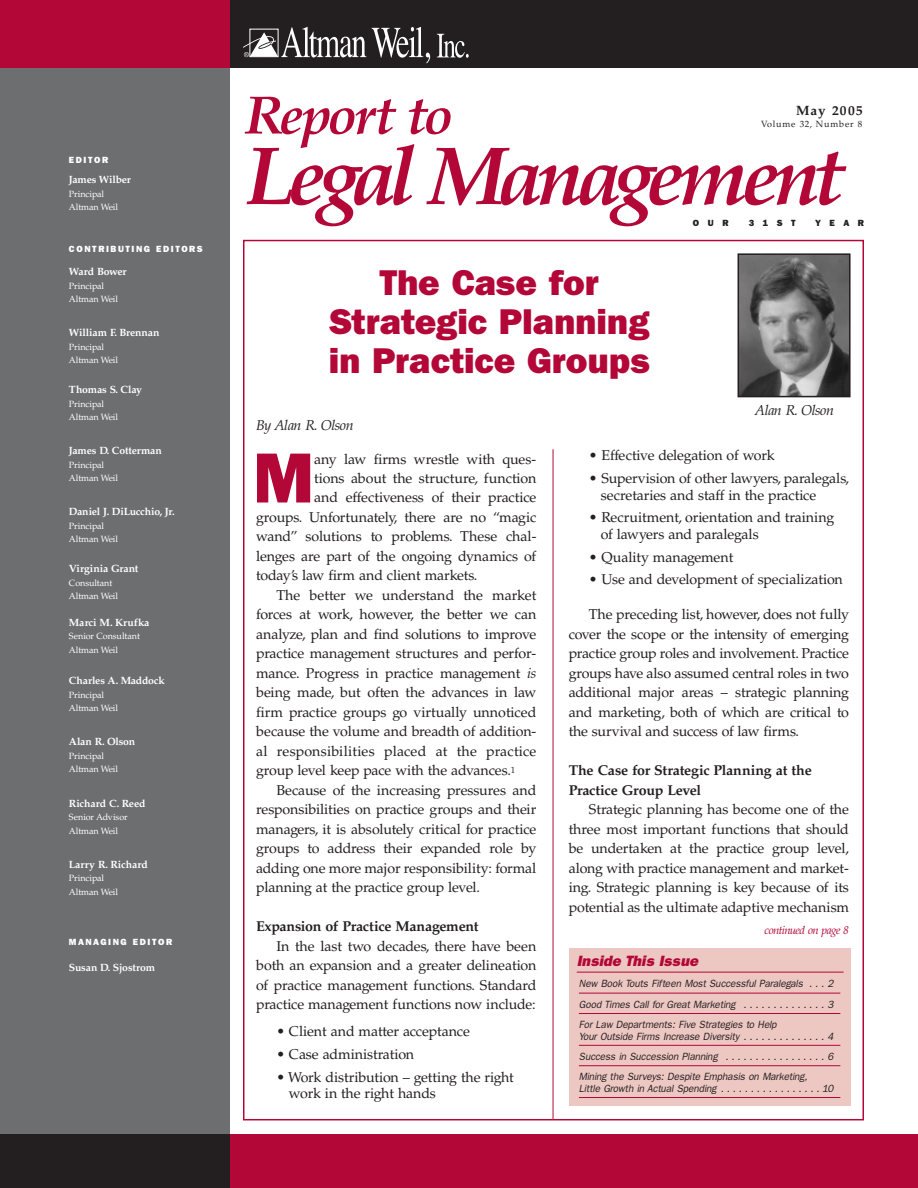
<style>
.page{position:relative;width:918px;height:1188px;background:#fff}
.page>*{position:absolute;margin:0;border:0;box-sizing:border-box;transform-origin:0 0}
.t1{font:italic 700 82.5px "Palatino";letter-spacing:-.085em;color:#b30738}
.t2{font:800 71.25px "Franklin Gothic";color:#b30738}
.t3{font:italic 700 54px "Palatino";letter-spacing:-.065em;color:#b30738}
.t4{font:800 36px/39px "Franklin Gothic";color:#b30738;text-align:center}
.t5{font:italic 800 15px "Franklin Gothic";color:#b30738}
.t6{font:14.25px/19.5px "Palatino";letter-spacing:-.01em;color:#231f20;text-align:justify}
.t7{font:700 14.25px/19.5px "Palatino";letter-spacing:-.015em;color:#231f20}
.t8{font:14.25px "Palatino";letter-spacing:.01em;color:#231f20}
.t9{font:italic 14.25px "Palatino";letter-spacing:-.04em;color:#231f20}
.t10{font:700 13.5px "Palatino";letter-spacing:.075em;color:#231f20}
.t11{font:italic 11.4px "Palatino";letter-spacing:-.06em;color:#b30738}
.t12{font:italic 10.5px/20.4px "Franklin Gothic";letter-spacing:-.005em;color:#231f20;text-align:justify;scale:.95 1}
.t13{font:700 10.5px "Palatino";letter-spacing:-.015em;color:#fff}
.t14{font:700 10.5px "Palatino";letter-spacing:-.035em;color:#fff}
.t15{font:9px/13.5px "Palatino";letter-spacing:-.01em;color:#fff}
.t16{font:800 9px "Franklin Gothic";letter-spacing:.175em;color:#fff}
.t17{font:9px "Palatino";letter-spacing:.085em;color:#231f20}
.t18{font:800 9px "Franklin Gothic";letter-spacing:.96em;color:#231f20}
.s1{font-style:italic}
</style>
<div class="page">
<div style="left:0;top:1134px;width:918px;height:54px;background:#b30738"></div>
<div style="left:0;top:0;width:230px;height:1188px;background:#6d6e70"></div>
<div style="left:0;top:0;width:918px;height:68px;background:#231f20"></div>
<div style="left:0;top:0;width:230px;height:68px;background:#b30738"></div>
<div style="left:0;top:1134px;width:230px;height:54px;background:#231f20"></div>
<hr style="left:553px;top:449px;width:1px;height:671px;background:#b30738">
<svg style="left:372px;top:27px;width:58px;height:36px"></svg>
<svg style="left:437px;top:34px;width:32px;height:24px"></svg>
<svg style="left:243px;top:27px;width:123px;height:31px"></svg>
<div style="left:569px;top:948px;width:281px;height:158px;background:#edc7c2"></div>
<hr style="left:577px;top:972px;width:267px;height:1px;background:#b30738">
<hr style="left:579px;top:993px;width:261px;height:1px;background:#b30738">
<hr style="left:579px;top:1013px;width:261px;height:1px;background:#b30738">
<hr style="left:579px;top:1045px;width:261px;height:1px;background:#b30738">
<hr style="left:579px;top:1065px;width:261px;height:1px;background:#b30738">
<hr style="left:579px;top:1097px;width:261px;height:1px;background:#b30738">
<img style="left:741px;top:256px;width:107px;height:138px">
<div style="left:738px;top:253px;width:113px;height:144px;border:2px solid #231f20"></div>
<p class="t16" style="left:69px;top:157px;width:41px">EDITOR</p>
<p class="t13" style="left:69px;top:175px;width:63px">James Wilber</p>
<p class="t15" style="left:69px;top:188px;width:51px">Principal<br>Altman Weil</p>
<p class="t16" style="left:69px;top:246px;width:135px">CONTRIBUTING EDITORS</p>
<p class="t14" style="left:69px;top:268px;width:59px">Ward Bower</p>
<p class="t15" style="left:69px;top:280px;width:51px">Principal<br>Altman Weil</p>
<p class="t13" style="left:69px;top:329px;width:92px">William F. Brennan</p>
<p class="t15" style="left:69px;top:341px;width:51px">Principal<br>Altman Weil</p>
<p class="t13" style="left:69px;top:385px;width:74px">Thomas S. Clay</p>
<p class="t15" style="left:69px;top:398px;width:51px">Principal<br>Altman Weil</p>
<p class="t13" style="left:69px;top:447px;width:94px">James D. Cotterman</p>
<p class="t15" style="left:69px;top:459px;width:51px">Principal<br>Altman Weil</p>
<p class="t13" style="left:69px;top:508px;width:107px">Daniel J. DiLucchio, Jr.</p>
<p class="t15" style="left:69px;top:520px;width:51px">Principal<br>Altman Weil</p>
<p class="t13" style="left:69px;top:565px;width:71px">Virginia Grant</p>
<p class="t15" style="left:69px;top:577px;width:51px">Consultant<br>Altman Weil</p>
<p class="t13" style="left:69px;top:618px;width:82px">Marci M. Krufka</p>
<p class="t15" style="left:69px;top:630px;width:72px">Senior Consultant<br>Altman Weil</p>
<p class="t13" style="left:69px;top:677px;width:97px">Charles A. Maddock</p>
<p class="t15" style="left:69px;top:689px;width:51px">Principal<br>Altman Weil</p>
<p class="t13" style="left:69px;top:738px;width:68px">Alan R. Olson</p>
<p class="t15" style="left:69px;top:750px;width:51px">Principal<br>Altman Weil</p>
<p class="t13" style="left:69px;top:799px;width:78px">Richard C. Reed</p>
<p class="t15" style="left:69px;top:811px;width:60px">Senior Advisor<br>Altman Weil</p>
<p class="t13" style="left:69px;top:860px;width:80px">Larry R. Richard</p>
<p class="t15" style="left:69px;top:872px;width:51px">Principal<br>Altman Weil</p>
<p class="t16" style="left:69px;top:939px;width:105px">MANAGING EDITOR</p>
<p class="t13" style="left:69px;top:963px;width:88px">Susan D. Sjostrom</p>
<h3 class="t3" style="left:244px;top:94px;width:211px">Report to</h3>
<h1 class="t1" style="left:244px;top:144px;width:602px">Legal Management</h1>
<p class="t10" style="left:796px;top:105px;width:68px">May 2005</p>
<p class="t17" style="left:761px;top:120px;width:103px">Volume 32, Number 8</p>
<p class="t18" style="left:693px;top:220px;width:37px">OUR</p>
<p class="t18" style="left:749px;top:220px;width:48px">31ST</p>
<p class="t18" style="left:815px;top:220px;width:50px">YEAR</p>
<h3 class="t4" style="left:329px;top:266px;width:322px">The Case for<br>Strategic Planning in Practice Groups</h3>
<p class="t9" style="left:256px;top:420px;width:99px">By Alan R. Olson</p>
<p class="t9" style="left:755px;top:405px;width:81px">Alan R. Olson</p>
<h2 class="t2" style="left:253px;top:454px;width:63px">M</h2>
<p class="t6" style="left:314px;top:451px;width:224px">any law firms wrestle with ques-</p>
<p class="t6" style="left:314px;top:470px;width:224px">tions about the structure, function</p>
<p class="t6" style="left:314px;top:490px;width:224px">and effectiveness of their practice</p>
<p class="t6" style="left:256px;top:509px;width:282px">groups. Unfortunately, there are no “magic</p>
<p class="t6" style="left:256px;top:529px;width:282px">wand” solutions to problems. These chal-</p>
<p class="t6" style="left:256px;top:548px;width:282px">lenges are part of the ongoing dynamics of</p>
<p class="t6" style="left:256px;top:568px;width:223px">today’s law firm and client markets.</p>
<p class="t6" style="left:276px;top:587px;width:262px">The better we understand the market</p>
<p class="t6" style="left:256px;top:607px;width:282px">forces at work, however, the better we can</p>
<p class="t6" style="left:256px;top:626px;width:282px">analyze, plan and find solutions to improve</p>
<p class="t6" style="left:256px;top:646px;width:282px">practice management structures and perfor-</p>
<p class="t6" style="left:256px;top:665px;width:282px">mance. Progress in practice management <span class="s1">is</span></p>
<p class="t6" style="left:256px;top:685px;width:282px">being made, but often the advances in law</p>
<p class="t6" style="left:256px;top:704px;width:282px">firm practice groups go virtually unnoticed</p>
<p class="t6" style="left:256px;top:724px;width:282px">because the volume and breadth of addition-</p>
<p class="t8" style="left:256px;top:746px;width:282px">al responsibilities placed at the practice</p>
<p class="t6" style="left:256px;top:763px;width:261px">group level keep pace with the advances.<sup>1</sup></p>
<p class="t6" style="left:276px;top:782px;width:262px">Because of the increasing pressures and</p>
<p class="t6" style="left:256px;top:802px;width:282px">responsibilities on practice groups and their</p>
<p class="t6" style="left:256px;top:821px;width:282px">managers, it is absolutely critical for practice</p>
<p class="t6" style="left:256px;top:841px;width:282px">groups to address their expanded role by</p>
<p class="t6" style="left:256px;top:860px;width:282px">adding one more major responsibility: formal</p>
<p class="t6" style="left:256px;top:880px;width:226px">planning at the practice group level.</p>
<p class="t7" style="left:256px;top:919px;width:224px">Expansion of Practice Management</p>
<p class="t6" style="left:256px;top:938px;width:282px;text-indent:20px">In the last two decades, there have been both an expansion and a greater delineation of practice management functions. Standard practice management functions now include:</p>
<p class="t6" style="left:276px;top:1024px;width:195px">• Client and matter acceptance</p>
<p class="t6" style="left:276px;top:1046px;width:139px">• Case administration</p>
<p class="t6" style="left:289px;top:1071px;width:226px;line-height:16.5px;text-indent:-13px">• Work distribution – getting the right work in the right hands</p>
<p class="t6" style="left:589px;top:447px;width:187px">• Effective delegation of work</p>
<p class="t6" style="left:601px;top:472px;width:250px;line-height:16.5px;text-indent:-12px">• Supervision of other lawyers, paralegals, secretaries and staff in the practice</p>
<p class="t6" style="left:601px;top:511px;width:235px;line-height:16.5px;text-indent:-12px">• Recruitment, orientation and training of lawyers and paralegals</p>
<p class="t6" style="left:589px;top:549px;width:146px">• Quality management</p>
<p class="t6" style="left:589px;top:571px;width:255px">• Use and development of specialization</p>
<p class="t6" style="left:569px;top:607px;width:282px;text-indent:20px">The preceding list, however, does not fully cover the scope or the intensity of emerging practice group roles and involvement. Practice groups have also assumed central roles in two additional major areas – strategic planning and marketing, both of which are critical to the survival and success of law firms.</p>
<p class="t7" style="left:569px;top:763px;width:245px">The Case for Strategic Planning at the<br>Practice Group Level</p>
<p class="t6" style="left:569px;top:802px;width:282px;text-indent:20px">Strategic planning has become one of the three most important functions that should be undertaken at the practice group level, along with practice management and market&shy;ing. Strategic planning is key because of its potential as the ultimate adaptive mechanism</p>
<p class="t11" style="left:765px;top:925px;width:86px">continued on page 8</p>
<p class="t5" style="left:577px;top:956px;width:125px">Inside This Issue</p>
<p class="t12" style="left:579px;top:974px;width:271px">New Book Touts Fifteen Most Successful Paralegals . . . 2<br>Good Times Call for Great Marketing . . . . . . . . . . . . . . 3<br>For Law Departments: Five Strategies to Help</p>
<p class="t12" style="left:579px;top:1027px;width:271px">Your Outside Firms Increase Diversity . . . . . . . . . . . . . . 4<br>Success in Succession Planning . . . . . . . . . . . . . . . . . 6<br>Mining the Surveys: Despite Emphasis on Marketing,</p>
<p class="t12" style="left:579px;top:1079px;width:271px">Little Growth in Actual Spending . . . . . . . . . . . . . . . . . 10</p>
</div>
